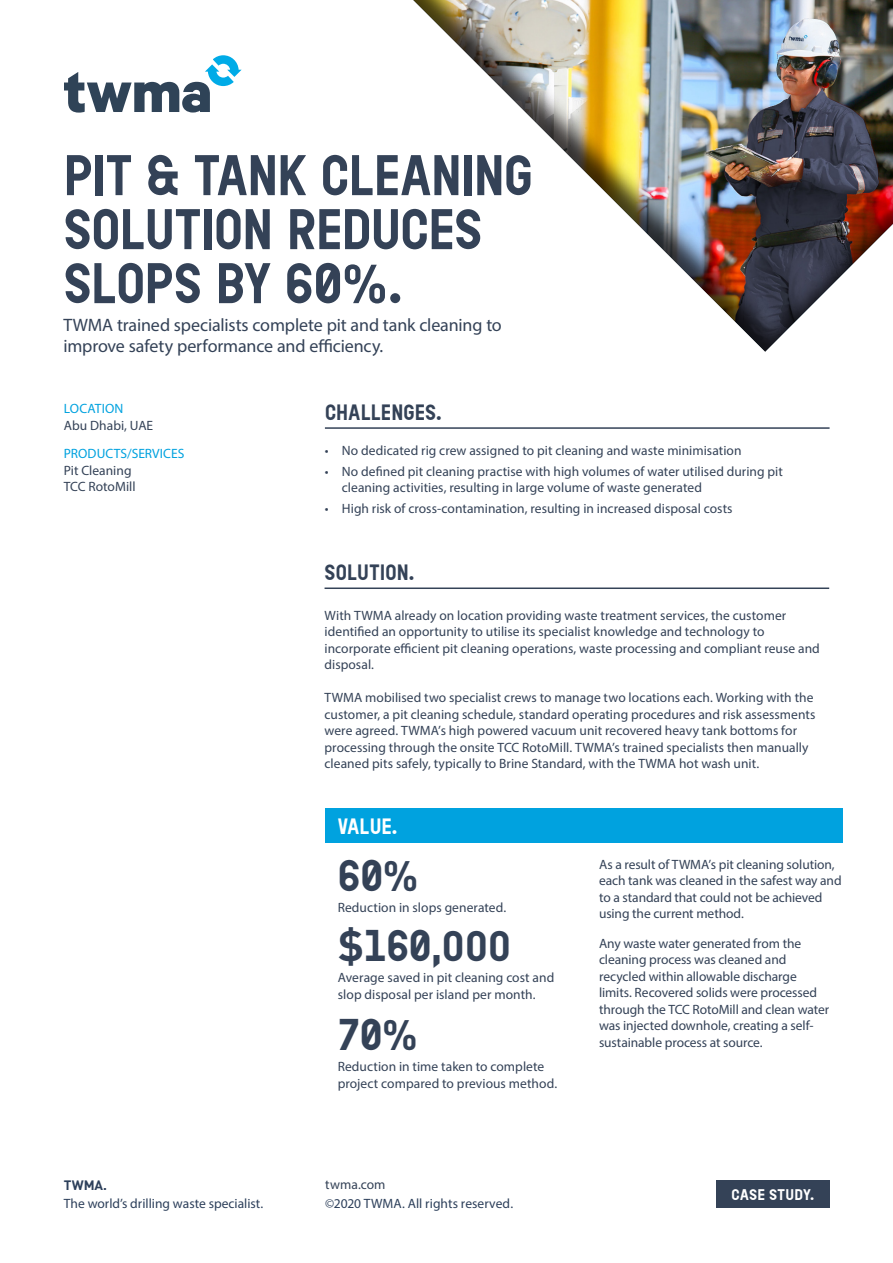
<style>
.page{position:relative;width:893px;height:1263px;background:#fff}
.page>*{position:absolute;margin:0;border:0;box-sizing:border-box;transform-origin:0 0}
.Section_Head{font:700 54px/54px "Reglo";letter-spacing:-.015em;color:#344257}
.Section_Head-2{font:700 42px "DINOT";color:#344257}
.Section_Head-3{font:700 42px "Reglo";color:#344257}
.t1{font:700 21px "Reglo";letter-spacing:.005em;color:#344257}
.t2{font:700 21px "Reglo";color:#fff}
.Section_Head-4{font:18px/21px "Myriad Pro";letter-spacing:-.005em;color:#344257}
.t3{font:700 14.55px "Reglo";letter-spacing:.015em;color:#fff;scale:1.06 1}
.Section_Head-5{font:13.5px/16.5px "Myriad Pro";color:#344257}
.t4{font:13.5px "Myriad Pro";color:#2d405b}
.t5{font:13.5px "Myriad Pro";letter-spacing:.01em;color:#00a2df}
.t6{font:700 13.5px "DINOT";color:#2d405b}
.s1{font-family:"DIN Pro"}
.s2{font-family:"DINOT"}
.s3{font-family:"Reglo"}
</style>
<div class="page">
<hr style="left:325px;top:427px;width:505px;height:2px;background:#344257">
<hr style="left:325px;top:587px;width:504px;height:2px;background:#344257">
<div style="left:325px;top:809px;width:517px;height:34px;background:#00a2df"></div>
<div style="left:716px;top:1180px;width:114px;height:28px;background:#344257"></div>
<svg style="left:64px;top:55px;width:178px;height:58px"></svg>
<div style="left:368px;top:0;width:525px;height:353px;background:#231f20;opacity:.85"></div>
<p class="Section_Head" style="left:63px;top:149px;width:471px">PIT &amp; TANK CLEANING<br>SOLUTION REDUCES<br>SLOPS BY 60<span class="s1">%</span>.</p>
<p class="Section_Head-4" style="left:63px;top:314px;width:440px">TWMA trained specialists complete pit and tank cleaning to improve safety performance and efficiency.</p>
<p class="t5" style="left:64px;top:401px;width:61px">LOCATION</p>
<p class="Section_Head-5" style="left:64px;top:417px;width:91px">Abu Dhabi, UAE</p>
<p class="t5" style="left:64px;top:445px;width:122px">PRODUCTS/SERVICES</p>
<p class="Section_Head-5" style="left:64px;top:461px;width:69px">Pit Cleaning</p>
<p class="Section_Head-5" style="left:64px;top:478px;width:73px">TCC RotoMill</p>
<p class="t6" style="left:64px;top:1174px;width:45px">TWMA.</p>
<p class="t4" style="left:64px;top:1195px;width:201px">The world’s drilling waste specialist.</p>
<p class="t1" style="left:325px;top:400px;width:118px">CHALLENGES.</p>
<p class="Section_Head-5" style="left:325px;top:442px;width:418px">• No dedicated rig crew assigned to pit cleaning and waste minimisation</p>
<p class="Section_Head-5" style="left:342px;top:463px;width:443px;text-indent:-17px">• No defined pit cleaning practise with high volumes of water utilised during pit cleaning activities, resulting in large volume of waste generated</p>
<p class="Section_Head-5" style="left:325px;top:500px;width:409px">• High risk of cross-contamination, resulting in increased disposal costs</p>
<p class="t1" style="left:325px;top:560px;width:91px">SOLUTION.</p>
<p class="Section_Head-5" style="left:325px;top:606px;width:497px">With TWMA already on location providing waste treatment services, the customer identified an opportunity to utilise its specialist knowledge and technology to incorporate efficient pit cleaning operations, waste processing and compliant reuse and disposal.</p>
<p class="Section_Head-5" style="left:325px;top:689px;width:492px">TWMA mobilised two specialist crews to manage two locations each. Working with the customer, a pit cleaning schedule, standard operating procedures and risk assessments were agreed. TWMA’s high powered vacuum unit recovered heavy tank bottoms for processing through the onsite TCC RotoMill. TWMA’s trained specialists then manually cleaned pits safely, typically to Brine Standard, with the TWMA hot wash unit.</p>
<p class="t2" style="left:338px;top:814px;width:61px">VALUE.</p>
<p class="Section_Head-3" style="left:338px;top:851px;width:82px">60<span class="s2">%</span></p>
<p class="Section_Head-5" style="left:338px;top:899px;width:170px">Reduction in slops generated.</p>
<p class="Section_Head-2" style="left:338px;top:912px;width:174px"><span class="s1">$</span><span class="s3">160</span>,000</p>
<p class="Section_Head-5" style="left:338px;top:969px;width:218px">Average saved in pit cleaning cost and slop disposal per island per month.</p>
<p class="Section_Head-3" style="left:338px;top:1010px;width:81px">70<span class="s2">%</span></p>
<p class="Section_Head-5" style="left:338px;top:1058px;width:221px">Reduction in time taken to complete project compared to previous method.</p>
<p class="Section_Head-5" style="left:325px;top:1176px;width:62px">twma.com</p>
<p class="t4" style="left:325px;top:1195px;width:189px">©2020 TWMA. All rights reserved.</p>
<p class="Section_Head-5" style="left:599px;top:856px;width:244px">As a result of TWMA’s pit cleaning solution, each tank was cleaned in the safest way and to a standard that could not be achieved using the current method.</p>
<p class="Section_Head-5" style="left:599px;top:934px;width:232px">Any waste water generated from the cleaning process was cleaned and recycled within allowable discharge limits. Recovered solids were processed through the TCC RotoMill and clean water was injected downhole, creating a self&shy;sustainable process at source.</p>
<p class="t3" style="left:731px;top:1186px;width:80px">CASE STUDY.</p>
</div>
